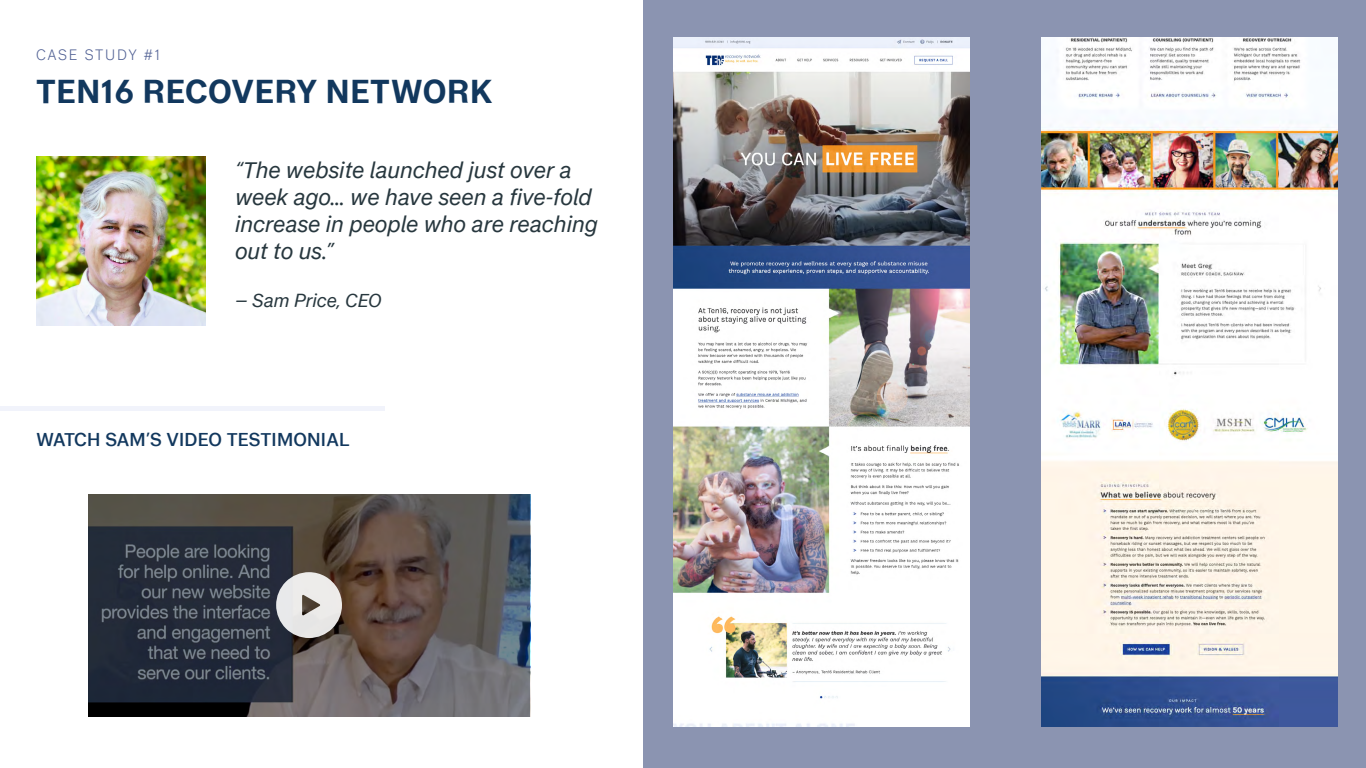
<style>
.page{position:relative;width:1366px;height:768px;background:#fff}
.page>*{position:absolute;margin:0;border:0;box-sizing:border-box;transform-origin:0 0}
.t1{font:600 33px "Scoop";letter-spacing:.02em;color:#12385e}
.t2{font:italic 23px/27px "Scoop";color:#27373e}
.t3{font:500 19px "Scoop";letter-spacing:.01em;color:#12385e}
.t4{font:italic 19px "Scoop";color:#27373e}
.t5{font:300 15px "Scoop";letter-spacing:.115em;color:#526295}
</style>
<div class="page">
<div style="left:644px;top:0;width:722px;height:768px;background:#8b94b1"></div>
<img style="left:36px;top:156px;width:170px;height:170px">
<div style="left:0;top:406px;width:385px;height:5px;background:#f1f3fb"></div>
<svg style="left:88px;top:494px;width:442px;height:222px"></svg>
<svg style="left:276px;top:572px;width:66px;height:66px"></svg>
<img style="left:1041px;top:38px;width:296px;height:688px">
<img style="left:673px;top:38px;width:296px;height:688px">
<p class="t5" style="left:36px;top:46px;width:126px">CASE STUDY #1</p>
<h1 class="t1" style="left:36px;top:72px;width:458px">TEN16 RECOVERY NETWORK</h1>
<p class="t2" style="left:235px;top:156px;width:364px">“The website launched just over a week ago... we have seen a five-fold increase in people who are reaching out to us.”</p>
<p class="t4" style="left:235px;top:289px;width:148px">– Sam Price, CEO</p>
<p class="t3" style="left:36px;top:428px;width:315px">WATCH SAM’S VIDEO TESTIMONIAL</p>
</div>
